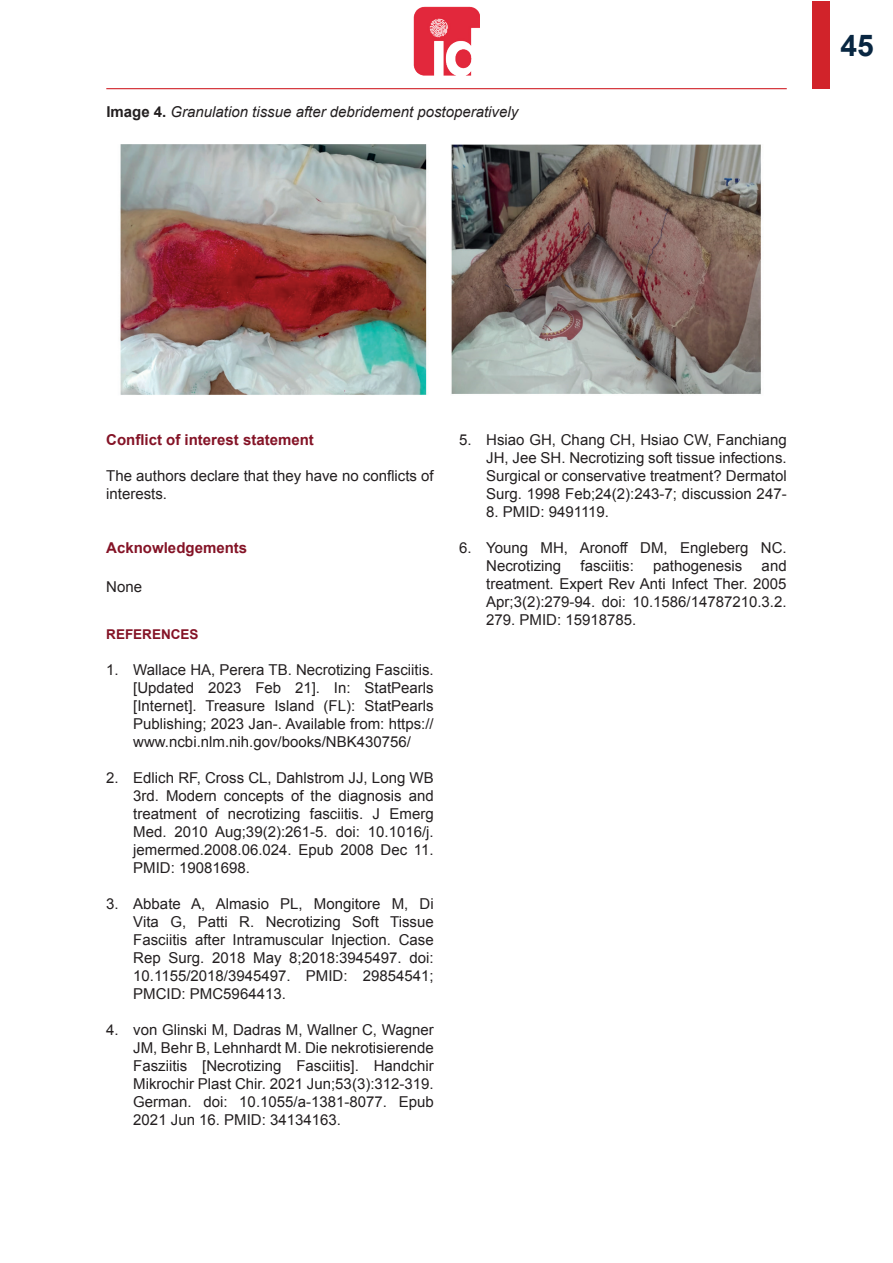
<style>
.page{position:relative;width:893px;height:1263px;background:#fff}
.page>*{position:absolute;margin:0;border:0;box-sizing:border-box;transform-origin:0 0}
.t1{font:700 30px "Arial";color:#082641}
.t2{font:15px/18px "Arial";color:#231f20;text-align:justify}
.t3{font:italic 15px "Arial";color:#231f20}
.t4{font:700 15px "Arial";color:#841326}
.t5{font:700 13.5px "Arial";color:#841326}
.s1{font-weight:700;font-style:normal}
</style>
<div class="page">
<div style="left:812px;top:1px;width:18px;height:88px;background:#d1232a"></div>
<img style="left:413px;top:6px;width:67px;height:70px">
<hr style="left:106px;top:88px;width:681px;height:1px;background:#d1232a">
<img style="left:120px;top:144px;width:307px;height:251px">
<img style="left:451px;top:144px;width:310px;height:250px">
<p class="t3" style="left:106px;top:102px;width:413px"><span class="s1">Image 4.</span> Granulation tissue after debridement postoperatively</p>
<h1 class="t1" style="left:840px;top:25px;width:35px">45</h1>
<p class="t4" style="left:106px;top:429px;width:209px">Conflict of interest statement</p>
<p class="t2" style="left:106px;top:467px;width:329px">The authors declare that they have no conflicts of interests.</p>
<p class="t4" style="left:106px;top:537px;width:142px">Acknowledgements</p>
<p class="t2" style="left:106px;top:578px;width:37px">None</p>
<p class="t5" style="left:106px;top:625px;width:94px">REFERENCES</p>
<p class="t2" style="left:133px;top:661px;width:302px;text-indent:-27px">1. Wallace HA, Perera TB. Necrotizing Fasciitis. [Updated 2023 Feb 21]. In: StatPearls [Internet]. Treasure Island (FL): StatPearls Publishing; 2023 Jan-. Available from: https:// www.ncbi.nlm.nih.gov/books/NBK430756/</p>
<p class="t2" style="left:133px;top:769px;width:302px;text-indent:-27px">2. Edlich RF, Cross CL, Dahlstrom JJ, Long WB 3rd. Modern concepts of the diagnosis and treatment of necrotizing fasciitis. J Emerg Med. 2010 Aug;39(2):261-5. doi: 10.1016/j. jemermed.2008.06.024. Epub 2008 Dec 11.<br>PMID: 19081698.</p>
<p class="t2" style="left:133px;top:895px;width:302px;text-indent:-27px">3. Abbate A, Almasio PL, Mongitore M, Di Vita G, Patti R. Necrotizing Soft Tissue Fasciitis after Intramuscular Injection. Case Rep Surg. 2018 May 8;2018:3945497. doi:<br>10.1155/2018/3945497. PMID: 29854541; PMCID: PMC5964413.</p>
<p class="t2" style="left:133px;top:1021px;width:302px;text-indent:-27px">4. von Glinski M, Dadras M, Wallner C, Wagner JM, Behr B, Lehnhardt M. Die nekrotisierende Fasziitis [Necrotizing Fasciitis]. Handchir Mikrochir Plast Chir. 2021 Jun;53(3):312-319.<br>German. doi: 10.1055/a-1381-8077. Epub 2021 Jun 16. PMID: 34134163.</p>
<p class="t2" style="left:486px;top:431px;width:302px;text-indent:-27px">5. Hsiao GH, Chang CH, Hsiao CW, Fanchiang JH, Jee SH. Necrotizing soft tissue infections.<br>Surgical or conservative treatment? Dermatol Surg. 1998 Feb;24(2):243-7; discussion 247-</p>
<p class="t2" style="left:486px;top:503px;width:124px">8. PMID: 9491119.</p>
<p class="t2" style="left:486px;top:539px;width:302px;text-indent:-27px">6. Young MH, Aronoff DM, Engleberg NC.<br>Necrotizing</p>
<p class="t2" style="left:581px;top:557px;width:55px">fasciitis:</p>
<p class="t2" style="left:653px;top:557px;width:91px">pathogenesis</p>
<p class="t2" style="left:486px;top:557px;width:302px;text-indent:275px">and treatment. Expert Rev Anti Infect Ther. 2005<br>Apr;3(2):279-94. doi: 10.1586/14787210.3.2.<br>279. PMID: 15918785.</p>
</div>
